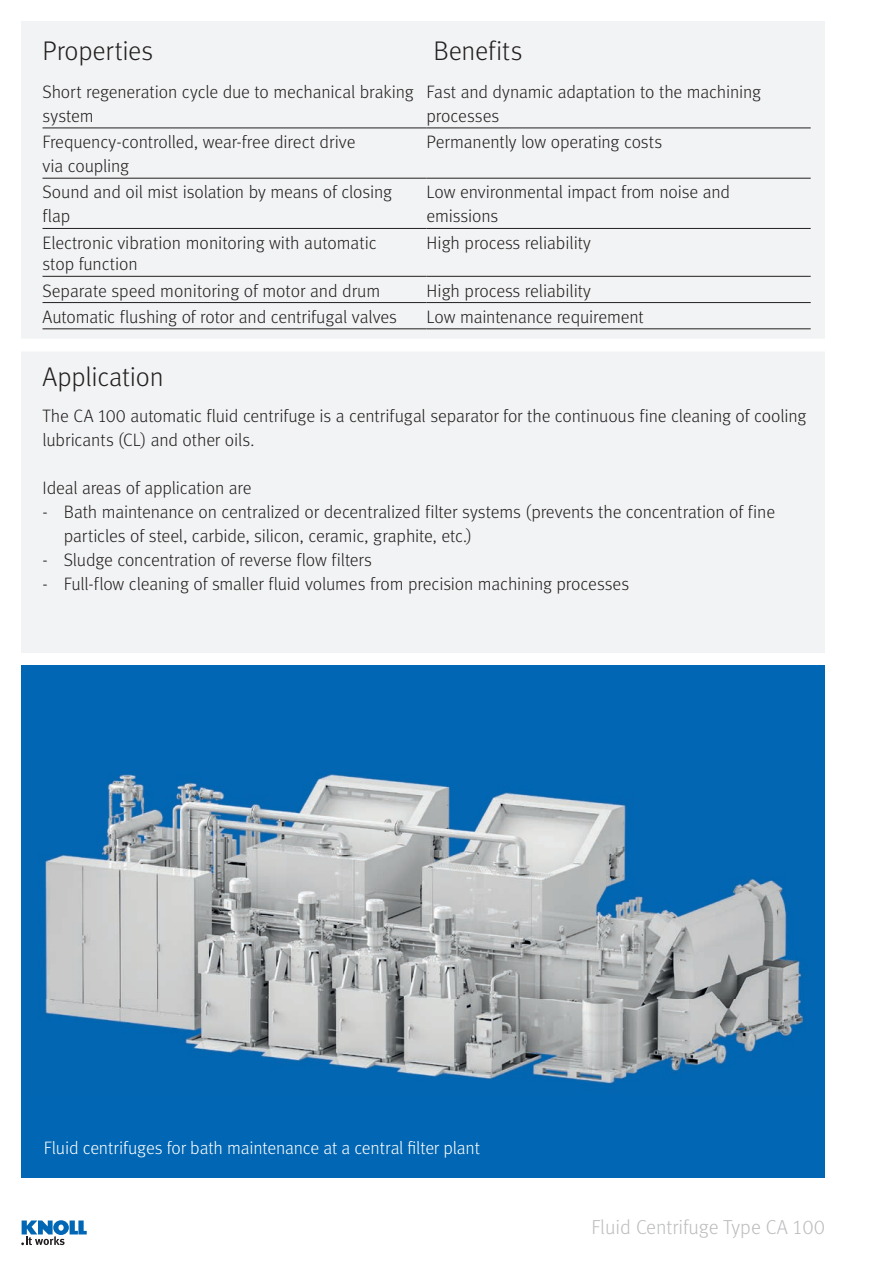
<style>
.page{position:relative;width:893px;height:1263px;background:#fff}
.page>*{position:absolute;margin:0;border:0;box-sizing:border-box;transform-origin:0 0}
.t1{font:27px "Meta Light LF";letter-spacing:-.01em;color:#231f20}
.t2{font:20.25px "Meta Light LF";color:#bcbdc0}
.t3{font:18px/24px "Meta Light LF";letter-spacing:-.01em;color:#231f20}
.t4{font:18px "Meta Light LF";letter-spacing:-.01em;color:#fff}
</style>
<div class="page">
<div style="left:21px;top:21px;width:804px;height:632px;background:#f2f3f4"></div>
<div style="left:21px;top:666px;width:804px;height:512px;background:#0166b3"></div>
<img style="left:45px;top:774px;width:759px;height:310px">
<div style="left:17px;top:339px;width:821px;height:12px;background:#fff"></div>
<hr style="left:43px;top:128px;width:384px;height:1px;background:#231f20">
<hr style="left:427px;top:128px;width:384px;height:1px;background:#231f20">
<hr style="left:43px;top:178px;width:384px;height:1px;background:#231f20">
<hr style="left:427px;top:178px;width:384px;height:1px;background:#231f20">
<hr style="left:43px;top:228px;width:384px;height:1px;background:#231f20">
<hr style="left:427px;top:228px;width:384px;height:1px;background:#231f20">
<hr style="left:43px;top:276px;width:384px;height:1px;background:#231f20">
<hr style="left:427px;top:276px;width:384px;height:1px;background:#231f20">
<hr style="left:43px;top:302px;width:384px;height:1px;background:#231f20">
<hr style="left:427px;top:302px;width:384px;height:1px;background:#231f20">
<hr style="left:43px;top:328px;width:384px;height:1px;background:#231f20">
<hr style="left:427px;top:328px;width:384px;height:1px;background:#231f20">
<svg style="left:21px;top:1220px;width:66px;height:25px"></svg>
<h1 class="t1" style="left:43px;top:35px;width:112px">Properties</h1>
<h1 class="t1" style="left:433px;top:35px;width:91px">Benefits</h1>
<p class="t3" style="left:43px;top:80px;width:373px">Short regeneration cycle due to mechanical braking system</p>
<p class="t3" style="left:427px;top:80px;width:336px">Fast and dynamic adaptation to the machining processes</p>
<p class="t3" style="left:43px;top:130px;width:314px">Frequency-controlled, wear-free direct drive via coupling</p>
<p class="t3" style="left:427px;top:130px;width:237px">Permanently low operating costs</p>
<p class="t3" style="left:43px;top:180px;width:351px">Sound and oil mist isolation by means of closing flap</p>
<p class="t3" style="left:427px;top:180px;width:305px">Low environmental impact from noise and emissions</p>
<p class="t3" style="left:43px;top:232px;width:336px;line-height:21.6px">Electronic vibration monitoring with automatic stop function</p>
<p class="t3" style="left:427px;top:230px;width:166px">High process reliability</p>
<p class="t3" style="left:43px;top:278px;width:339px">Separate speed monitoring of motor and drum</p>
<p class="t3" style="left:427px;top:278px;width:166px">High process reliability</p>
<p class="t3" style="left:43px;top:304px;width:356px">Automatic flushing of rotor and centrifugal valves</p>
<p class="t3" style="left:427px;top:304px;width:219px">Low maintenance requirement</p>
<h1 class="t1" style="left:43px;top:361px;width:123px">Application</h1>
<p class="t3" style="left:43px;top:404px;width:765px">The CA 100 automatic fluid centrifuge is a centrifugal separator for the continuous fine cleaning of cooling lubricants (CL) and other oils.</p>
<p class="t3" style="left:43px;top:476px;width:210px">Ideal areas of application are</p>
<p class="t3" style="left:64px;top:500px;width:713px;text-indent:-21px">- Bath maintenance on centralized or decentralized filter systems (prevents the concentration of fine particles of steel, carbide, silicon, ceramic, graphite, etc.)</p>
<p class="t3" style="left:43px;top:548px;width:331px">- Sludge concentration of reverse flow filters</p>
<p class="t3" style="left:43px;top:572px;width:588px">- Full-flow cleaning of smaller fluid volumes from precision machining processes</p>
<p class="t4" style="left:44px;top:1137px;width:438px">Fluid centrifuges for bath maintenance at a central filter plant</p>
<p class="t2" style="left:591px;top:1215px;width:235px">Fluid Centrifuge Type CA 100</p>
</div>
